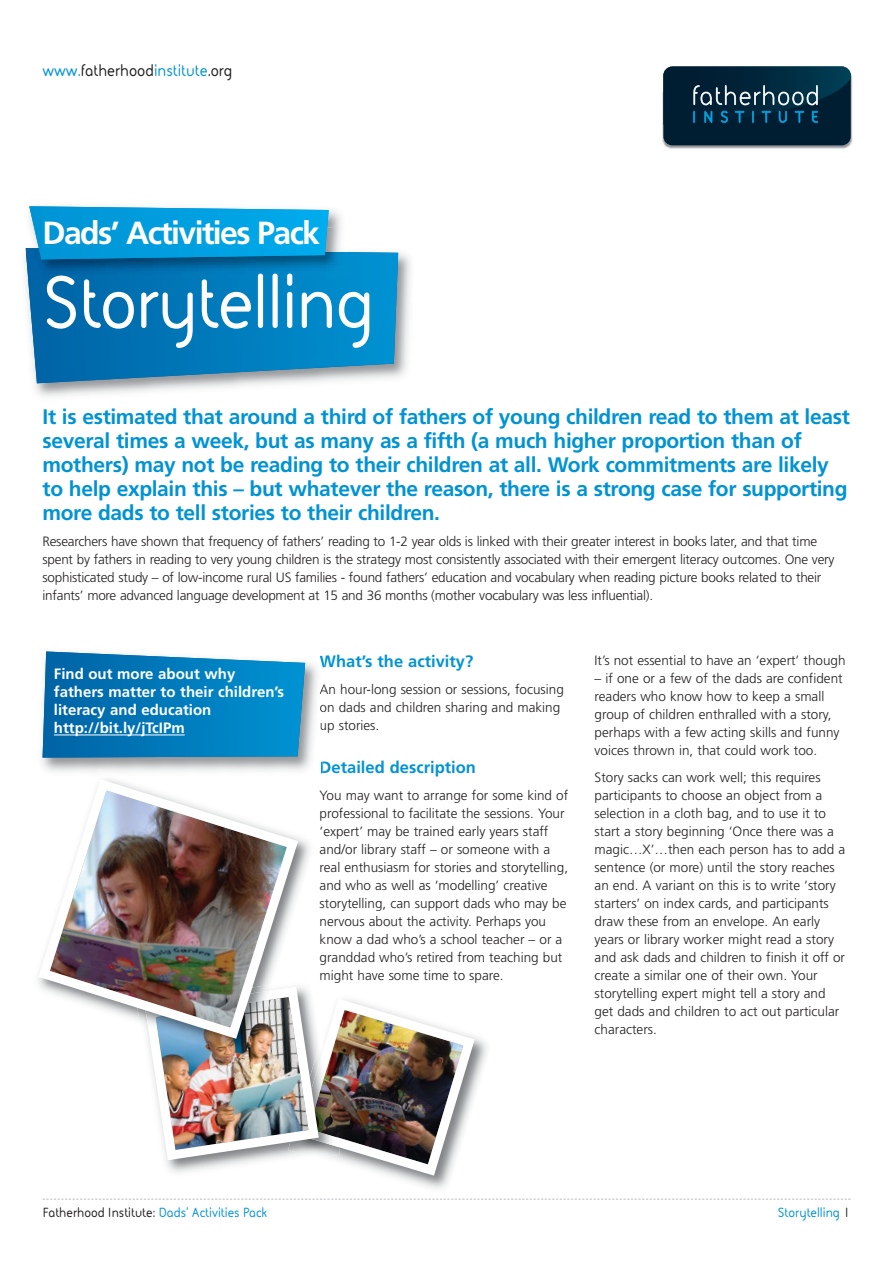
<style>
.page{position:relative;width:893px;height:1263px;background:#fff}
.page>*{position:absolute;margin:0;border:0;box-sizing:border-box;transform-origin:0 0}
.t1{font:700 75.3px "FS Sophie";letter-spacing:-.015em;color:#fff}
.t2{font:700 31.95px "Frutiger LT";letter-spacing:-.05em;color:#fff}
.t3{font:700 21px/24px "Frutiger LT";letter-spacing:-.015em;color:#0093d4}
.t4{font:700 16.5px "Frutiger LT";color:#0093d4}
.t5{font:700 16.5px "FS Sophie";color:#231f20}
.t6{font:700 15px/18px "Frutiger LT";color:#fff}
.t7{font:300 13.5px/18px "Frutiger LT";color:#231f20}
.t8{font:700 13.5px "FS Sophie";color:#231f20}
.t9{font:700 13.5px "FS Sophie";color:#0093d4}
.s1{color:#0093d4}
.s2{color:#231f20}
</style>
<div class="page">
<img style="left:409px;top:1039px;width:78px;height:150px">
<img style="left:148px;top:999px;width:332px;height:182px">
<img style="left:34px;top:252px;width:377px;height:145px">
<svg style="left:25px;top:252px;width:373px;height:131px;background:#1582bc"></svg>
<img style="left:329px;top:210px;width:12px;height:16px">
<img style="left:329px;top:226px;width:13px;height:22px">
<img style="left:25px;top:248px;width:323px;height:31px">
<svg style="left:29px;top:206px;width:300px;height:53px;background:#0da0dd"></svg>
<img style="left:662px;top:74px;width:191px;height:75px">
<div style="left:663px;top:66px;width:188px;height:79px;background:#001e32;border-radius:9px"></div>
<svg style="left:663px;top:66px;width:188px;height:59px"></svg>
<svg style="left:43px;top:1199px;width:807px;height:1px"></svg>
<img style="left:41px;top:655px;width:284px;height:119px">
<svg style="left:320px;top:656px;width:5px;height:11px"></svg>
<svg style="left:320px;top:684px;width:4px;height:10px"></svg>
<svg style="left:320px;top:705px;width:4px;height:7px"></svg>
<svg style="left:321px;top:723px;width:2px;height:7px"></svg>
<svg style="left:321px;top:762px;width:2px;height:11px"></svg>
<svg style="left:43px;top:651px;width:262px;height:106px;background:#1282be"></svg>
<hr style="left:54px;top:734px;width:131px;height:1px;background:#fff">
<img style="left:304px;top:840px;width:17px;height:187px">
<img style="left:156px;top:1044px;width:115px;height:18px">
<img style="left:95px;top:769px;width:34px;height:4px">
<img style="left:38px;top:773px;width:266px;height:271px">
<p class="t5" style="left:43px;top:64px;width:191px"><span class="s1">www.</span>fatherhood<span class="s1">institute</span>.org</p>
<h2 class="t2" style="left:43px;top:220px;width:279px">Dads’ Activities Pack</h2>
<h1 class="t1" style="left:43px;top:273px;width:334px">Storytelling</h1>
<p class="t3" style="left:43px;top:406px;width:809px">It is estimated that around a third of fathers of young children read to them at least several times a week, but as many as a fifth (a much higher proportion than of mothers) may not be reading to their children at all. Work commitments are likely to help explain this – but whatever the reason, there is a strong case for supporting more dads to tell stories to their children.</p>
<p class="t7" style="left:43px;top:533px;width:793px">Researchers have shown that frequency of fathers’ reading to 1-2 year olds is linked with their greater interest in books later, and that time spent by fathers in reading to very young children is the strategy most consistently associated with their emergent literacy outcomes. One very sophisticated study – of low-income rural US families - found fathers’ education and vocabulary when reading picture books related to their infants’ more advanced language development at 15 and 36 months (mother vocabulary was less influential).</p>
<p class="t6" style="left:54px;top:666px;width:232px">Find out more about why fathers matter to their children’s literacy and education http://bit.ly/jTcIPm</p>
<p class="t4" style="left:320px;top:655px;width:155px">What’s the activity?</p>
<p class="t7" style="left:320px;top:681px;width:246px">An hour-long session or sessions, focusing on dads and children sharing and making up stories.</p>
<p class="t4" style="left:320px;top:761px;width:158px">Detailed description</p>
<p class="t7" style="left:320px;top:787px;width:250px">You may want to arrange for some kind of professional to facilitate the sessions. Your ‘expert’ may be trained early years staff and/or library staff – or someone with a real enthusiasm for stories and storytelling, and who as well as ‘modelling’ creative storytelling, can support dads who may be nervous about the activity. Perhaps you know a dad who’s a school teacher – or a granddad who’s retired from teaching but might have some time to spare.</p>
<p class="t7" style="left:595px;top:652px;width:252px">It’s not essential to have an ‘expert’ though</p>
<p class="t7" style="left:595px;top:670px;width:250px">– if one or a few of the dads are confident readers who know how to keep a small group of children enthralled with a story, perhaps with a few acting skills and funny voices thrown in, that could work too.</p>
<p class="t7" style="left:595px;top:769px;width:252px">Story sacks can work well; this requires participants to choose an object from a selection in a cloth bag, and to use it to start a story beginning ‘Once there was a magic…X’…then each person has to add a sentence (or more) until the story reaches an end. A variant on this is to write ‘story starters’ on index cards, and participants draw these from an envelope. An early years or library worker might read a story and ask dads and children to finish it off or create a similar one of their own. Your storytelling expert might tell a story and get dads and children to act out particular characters.</p>
<p class="t8" style="left:43px;top:1207px;width:226px">Fatherhood Institute: <span class="s1">Dads’ Activities Pack</span></p>
<p class="t9" style="left:778px;top:1207px;width:74px">Storytelling <span class="s2">1</span></p>
</div>
